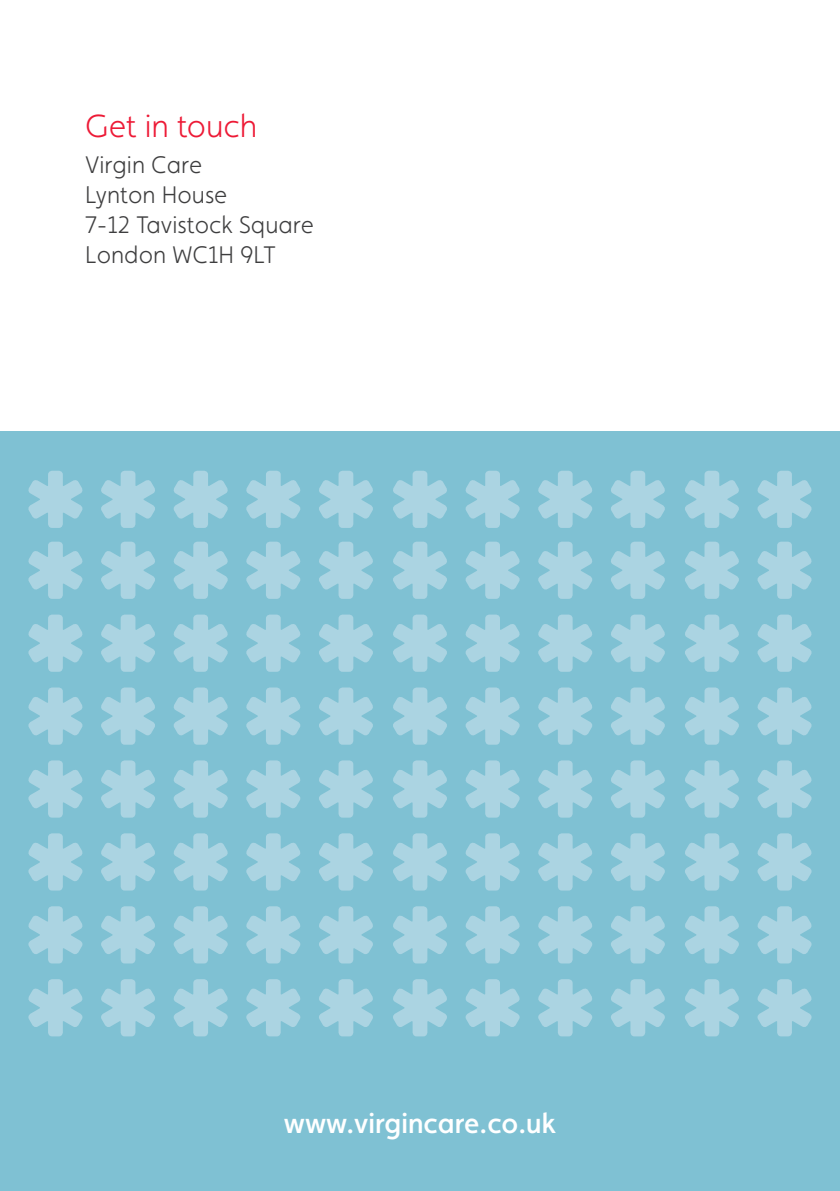
<style>
.page{position:relative;width:840px;height:1191px;background:#fff}
.page>*{position:absolute;margin:0;border:0;box-sizing:border-box;transform-origin:0 0}
.t1{font:300 32px "Faricy New";color:#ed1a36}
.t2{font:500 28px "Faricy New";color:#fff}
.t3{font:300 24px "Faricy New";color:#3e3e3f}
</style>
<div class="page">
<div style="left:0;top:431px;width:839px;height:760px;background:#7fc1d3"></div>
<svg style="left:28px;top:760px;width:55px;height:57px"></svg>
<svg style="left:28px;top:833px;width:55px;height:57px"></svg>
<svg style="left:28px;top:906px;width:55px;height:57px"></svg>
<svg style="left:28px;top:979px;width:55px;height:57px"></svg>
<svg style="left:101px;top:760px;width:54px;height:57px"></svg>
<svg style="left:101px;top:833px;width:54px;height:57px"></svg>
<svg style="left:101px;top:906px;width:54px;height:57px"></svg>
<svg style="left:101px;top:979px;width:54px;height:57px"></svg>
<svg style="left:173px;top:760px;width:55px;height:57px"></svg>
<svg style="left:173px;top:833px;width:55px;height:57px"></svg>
<svg style="left:173px;top:906px;width:55px;height:57px"></svg>
<svg style="left:173px;top:979px;width:55px;height:57px"></svg>
<svg style="left:246px;top:760px;width:55px;height:57px"></svg>
<svg style="left:246px;top:979px;width:55px;height:57px"></svg>
<svg style="left:319px;top:760px;width:54px;height:57px"></svg>
<svg style="left:319px;top:833px;width:54px;height:57px"></svg>
<svg style="left:319px;top:906px;width:54px;height:57px"></svg>
<svg style="left:319px;top:979px;width:54px;height:57px"></svg>
<svg style="left:246px;top:833px;width:55px;height:57px"></svg>
<svg style="left:246px;top:906px;width:55px;height:57px"></svg>
<svg style="left:393px;top:760px;width:54px;height:57px"></svg>
<svg style="left:393px;top:833px;width:54px;height:57px"></svg>
<svg style="left:393px;top:906px;width:54px;height:57px"></svg>
<svg style="left:393px;top:979px;width:54px;height:57px"></svg>
<svg style="left:465px;top:760px;width:55px;height:57px"></svg>
<svg style="left:465px;top:979px;width:55px;height:57px"></svg>
<svg style="left:538px;top:760px;width:54px;height:57px"></svg>
<svg style="left:538px;top:833px;width:54px;height:57px"></svg>
<svg style="left:538px;top:906px;width:54px;height:57px"></svg>
<svg style="left:538px;top:979px;width:54px;height:57px"></svg>
<svg style="left:465px;top:833px;width:55px;height:57px"></svg>
<svg style="left:465px;top:906px;width:55px;height:57px"></svg>
<svg style="left:28px;top:541px;width:55px;height:58px"></svg>
<svg style="left:28px;top:614px;width:55px;height:58px"></svg>
<svg style="left:28px;top:687px;width:55px;height:57px"></svg>
<svg style="left:101px;top:541px;width:54px;height:58px"></svg>
<svg style="left:101px;top:614px;width:54px;height:58px"></svg>
<svg style="left:101px;top:687px;width:54px;height:57px"></svg>
<svg style="left:173px;top:541px;width:55px;height:58px"></svg>
<svg style="left:173px;top:614px;width:55px;height:58px"></svg>
<svg style="left:173px;top:687px;width:55px;height:57px"></svg>
<svg style="left:246px;top:541px;width:55px;height:58px"></svg>
<svg style="left:319px;top:541px;width:54px;height:58px"></svg>
<svg style="left:319px;top:614px;width:54px;height:58px"></svg>
<svg style="left:319px;top:687px;width:54px;height:57px"></svg>
<svg style="left:246px;top:614px;width:55px;height:58px"></svg>
<svg style="left:246px;top:687px;width:55px;height:57px"></svg>
<svg style="left:393px;top:541px;width:54px;height:58px"></svg>
<svg style="left:393px;top:614px;width:54px;height:58px"></svg>
<svg style="left:393px;top:687px;width:54px;height:57px"></svg>
<svg style="left:465px;top:541px;width:55px;height:58px"></svg>
<svg style="left:538px;top:541px;width:54px;height:58px"></svg>
<svg style="left:538px;top:614px;width:54px;height:58px"></svg>
<svg style="left:538px;top:687px;width:54px;height:57px"></svg>
<svg style="left:465px;top:614px;width:55px;height:58px"></svg>
<svg style="left:465px;top:687px;width:55px;height:57px"></svg>
<svg style="left:28px;top:471px;width:55px;height:57px"></svg>
<svg style="left:101px;top:471px;width:54px;height:57px"></svg>
<svg style="left:173px;top:471px;width:55px;height:57px"></svg>
<svg style="left:246px;top:471px;width:55px;height:57px"></svg>
<svg style="left:319px;top:471px;width:54px;height:57px"></svg>
<svg style="left:393px;top:471px;width:54px;height:57px"></svg>
<svg style="left:465px;top:471px;width:55px;height:57px"></svg>
<svg style="left:538px;top:471px;width:54px;height:57px"></svg>
<svg style="left:611px;top:760px;width:54px;height:57px"></svg>
<svg style="left:611px;top:833px;width:54px;height:57px"></svg>
<svg style="left:611px;top:906px;width:54px;height:57px"></svg>
<svg style="left:611px;top:979px;width:54px;height:57px"></svg>
<svg style="left:685px;top:760px;width:54px;height:57px"></svg>
<svg style="left:685px;top:833px;width:54px;height:57px"></svg>
<svg style="left:685px;top:906px;width:54px;height:57px"></svg>
<svg style="left:685px;top:979px;width:54px;height:57px"></svg>
<svg style="left:757px;top:760px;width:55px;height:57px"></svg>
<svg style="left:757px;top:979px;width:55px;height:57px"></svg>
<svg style="left:757px;top:833px;width:55px;height:57px"></svg>
<svg style="left:757px;top:906px;width:55px;height:57px"></svg>
<svg style="left:611px;top:541px;width:54px;height:58px"></svg>
<svg style="left:611px;top:614px;width:54px;height:58px"></svg>
<svg style="left:611px;top:687px;width:54px;height:57px"></svg>
<svg style="left:685px;top:541px;width:54px;height:58px"></svg>
<svg style="left:685px;top:614px;width:54px;height:58px"></svg>
<svg style="left:685px;top:687px;width:54px;height:57px"></svg>
<svg style="left:757px;top:541px;width:55px;height:58px"></svg>
<svg style="left:757px;top:614px;width:55px;height:58px"></svg>
<svg style="left:757px;top:687px;width:55px;height:57px"></svg>
<svg style="left:611px;top:471px;width:54px;height:57px"></svg>
<svg style="left:685px;top:471px;width:54px;height:57px"></svg>
<svg style="left:757px;top:471px;width:55px;height:57px"></svg>
<p class="t1" style="left:85px;top:108px;width:174px">Get in touch</p>
<p class="t3" style="left:85px;top:151px;width:119px">Virgin Care</p>
<p class="t3" style="left:85px;top:181px;width:144px">Lynton House</p>
<p class="t3" style="left:85px;top:211px;width:230px">7-12 Tavistock Square</p>
<p class="t3" style="left:85px;top:241px;width:192px">London WC1H 9LT</p>
<p class="t2" style="left:284px;top:1106px;width:273px">www.virgincare.co.uk</p>
</div>
